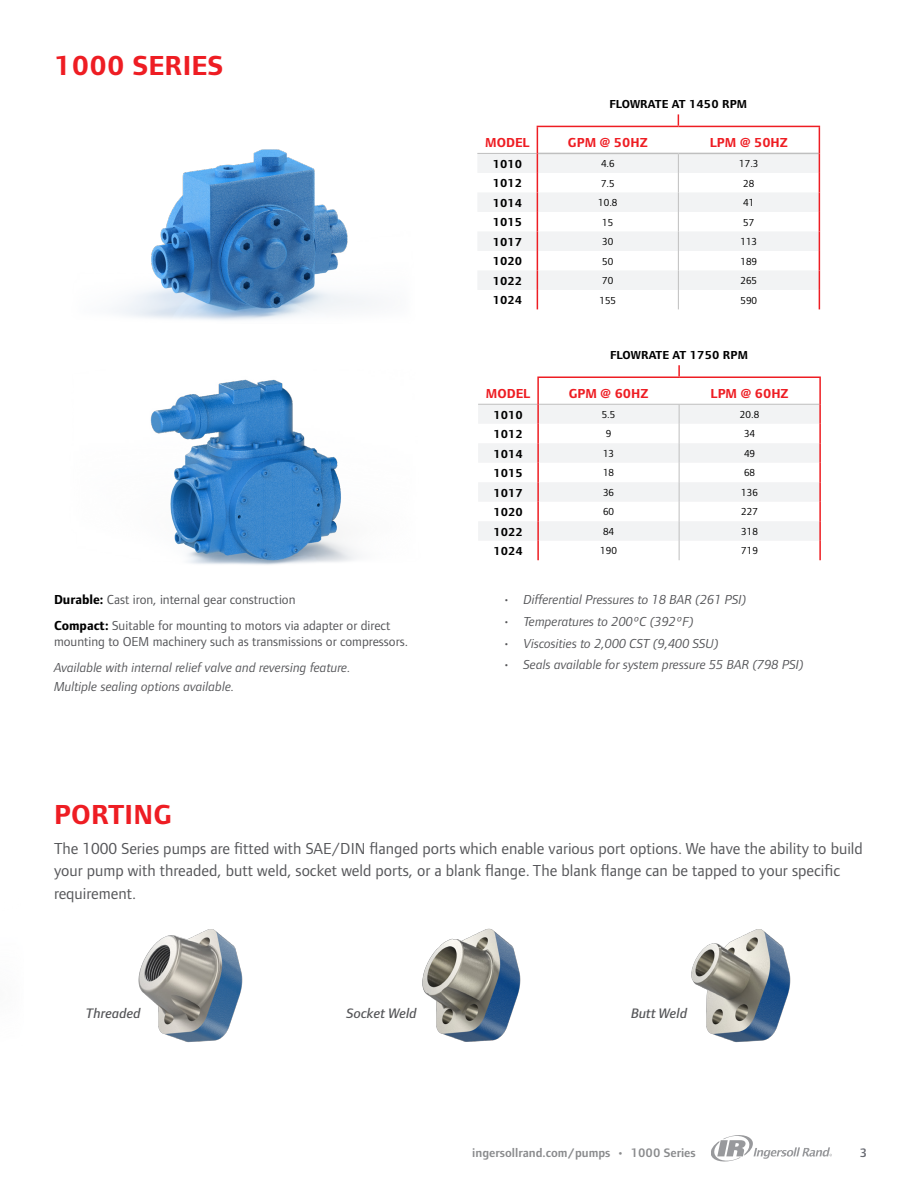
<style>
.page{position:relative;width:918px;height:1188px;background:#fff}
.page>*{position:absolute;margin:0;border:0;box-sizing:border-box;transform-origin:0 0}
.Header_Text{font:700 28.5px "Foundry Form Sans";letter-spacing:.01em;color:#ee1d23}
.Paragraph_Style_5{font:16.5px/22.5px "Foundry Form Sans";color:#555659}
.Paragraph_Style_1{font:italic 14.25px "Foundry Form Sans Med";color:#555659}
.Table_Sub_Header{font:13.5px/25.5px "Foundry Form Sans";color:#555659}
.Table_Sub_Header-2{font:italic 13.5px "Foundry Form Sans";color:#555659}
.Table_Sub_Header_Centered{font:700 13.5px "Foundry Form Sans";color:#ee1d23}
.t1{font:600 12.75px "Foundry Form Sans";color:#8a8b8d}
.t2{font:600 12.75px "Foundry Form Sans";color:#696b73}
.Table_Content{font:700 12px "Foundry Form Sans";color:#000}
.H3_Centered{font:700 12px "Foundry Form Sans";letter-spacing:.01em;color:#000}
.Table_Body_Text_Centered{font:700 12px "Foundry Form Sans";color:#000}
.Table_Body_Text_Centered-2{font:10.5px "Foundry Form Sans";color:#000}
.Table_Content-2{font:10.5px "Foundry Form Sans";color:#000}
.s1{font-weight:700;color:#000}
.s2{font-style:italic}
</style>
<div class="page">
<svg style="left:711px;top:1135px;width:121px;height:27px"></svg>
<img style="left:150px;top:379px;width:208px;height:186px">
<img style="left:138px;top:929px;width:105px;height:113px">
<img style="left:116px;top:149px;width:255px;height:172px">
<img style="left:422px;top:928px;width:99px;height:114px">
<img style="left:691px;top:929px;width:100px;height:113px">
<svg style="left:478px;top:405px;width:341px;height:136px;fill:#f2f3f4"></svg>
<hr style="left:478px;top:404px;width:59px;height:1px;background:#bfbfbf">
<hr style="left:539px;top:404px;width:140px;height:1px;background:#bfbfbf">
<hr style="left:679px;top:404px;width:140px;height:1px;background:#bfbfbf">
<svg style="left:679px;top:405px;width:1px;height:155px"></svg>
<hr style="left:819px;top:378px;width:2px;height:26px;background:#ee1d23">
<hr style="left:819px;top:404px;width:2px;height:20px;background:#ee1d23">
<svg style="left:819px;top:424px;width:2px;height:19px"></svg>
<hr style="left:819px;top:443px;width:2px;height:20px;background:#ee1d23">
<svg style="left:819px;top:463px;width:2px;height:19px"></svg>
<hr style="left:819px;top:482px;width:2px;height:20px;background:#ee1d23">
<svg style="left:819px;top:502px;width:2px;height:19px"></svg>
<hr style="left:819px;top:521px;width:2px;height:20px;background:#ee1d23">
<svg style="left:819px;top:541px;width:2px;height:19px"></svg>
<hr style="left:537px;top:378px;width:2px;height:26px;background:#ee1d23">
<hr style="left:537px;top:404px;width:2px;height:20px;background:#ee1d23">
<svg style="left:537px;top:424px;width:2px;height:19px"></svg>
<hr style="left:537px;top:443px;width:2px;height:20px;background:#ee1d23">
<svg style="left:537px;top:463px;width:2px;height:19px"></svg>
<hr style="left:537px;top:482px;width:2px;height:20px;background:#ee1d23">
<svg style="left:537px;top:502px;width:2px;height:19px"></svg>
<hr style="left:537px;top:521px;width:2px;height:20px;background:#ee1d23">
<svg style="left:537px;top:541px;width:2px;height:19px"></svg>
<svg style="left:678px;top:365px;width:2px;height:11px"></svg>
<hr style="left:537px;top:376px;width:142px;height:2px;background:#ee1d23">
<hr style="left:679px;top:376px;width:142px;height:2px;background:#ee1d23">
<svg style="left:478px;top:154px;width:341px;height:136px;fill:#f2f3f4"></svg>
<svg style="left:678px;top:154px;width:1px;height:155px"></svg>
<hr style="left:477px;top:153px;width:60px;height:1px;background:#bfbfbf">
<hr style="left:538px;top:153px;width:140px;height:1px;background:#bfbfbf">
<hr style="left:678px;top:153px;width:141px;height:1px;background:#bfbfbf">
<hr style="left:537px;top:126px;width:141px;height:1px;background:#ee1d23">
<hr style="left:678px;top:126px;width:142px;height:1px;background:#ee1d23">
<svg style="left:537px;top:127px;width:1px;height:182px"></svg>
<svg style="left:819px;top:127px;width:1px;height:182px"></svg>
<svg style="left:678px;top:114px;width:1px;height:12px"></svg>
<p class="Header_Text" style="left:54px;top:49px;width:171px">1000 SERIES</p>
<p class="Table_Sub_Header" style="left:54px;top:587px;width:338px"><span class="s1">Durable:</span> Cast iron, internal gear construction<br><span class="s1">Compact:</span> Suitable for mounting to motors via adapter or direct</p>
<p class="Table_Sub_Header" style="left:54px;top:629px;width:356px">mounting to OEM machinery such as transmissions or compressors.<br><span class="s2">Available with internal relief valve and reversing feature.</span></p>
<p class="Table_Sub_Header-2" style="left:54px;top:679px;width:182px">Multiple sealing options available.</p>
<p class="H3_Centered" style="left:609px;top:97px;width:139px">FLOWRATE AT 1450 RPM</p>
<p class="Table_Sub_Header_Centered" style="left:485px;top:135px;width:46px">MODEL</p>
<p class="Table_Sub_Header_Centered" style="left:568px;top:135px;width:81px">GPM @ 50HZ</p>
<p class="Table_Sub_Header_Centered" style="left:710px;top:135px;width:80px">LPM @ 50HZ</p>
<p class="Table_Content" style="left:493px;top:157px;width:31px">1010</p>
<p class="Table_Body_Text_Centered-2" style="left:601px;top:157px;width:15px">4.6</p>
<p class="Table_Body_Text_Centered-2" style="left:739px;top:157px;width:21px">17.3</p>
<p class="Table_Content" style="left:493px;top:176px;width:31px">1012</p>
<p class="Table_Body_Text_Centered-2" style="left:601px;top:177px;width:15px">7.5</p>
<p class="Table_Body_Text_Centered-2" style="left:743px;top:177px;width:13px">28</p>
<p class="Table_Content" style="left:493px;top:196px;width:31px">1014</p>
<p class="Table_Body_Text_Centered-2" style="left:598px;top:196px;width:21px">10.8</p>
<p class="Table_Body_Text_Centered-2" style="left:743px;top:196px;width:13px">41</p>
<p class="Table_Content" style="left:493px;top:215px;width:31px">1015</p>
<p class="Table_Body_Text_Centered-2" style="left:602px;top:216px;width:13px">15</p>
<p class="Table_Body_Text_Centered-2" style="left:743px;top:216px;width:13px">57</p>
<p class="Table_Content" style="left:493px;top:235px;width:31px">1017</p>
<p class="Table_Body_Text_Centered-2" style="left:602px;top:235px;width:13px">30</p>
<p class="Table_Body_Text_Centered-2" style="left:741px;top:235px;width:18px">113</p>
<p class="Table_Body_Text_Centered" style="left:493px;top:254px;width:31px">1020</p>
<p class="Table_Body_Text_Centered-2" style="left:602px;top:255px;width:13px">50</p>
<p class="Table_Body_Text_Centered-2" style="left:741px;top:255px;width:18px">189</p>
<p class="Table_Body_Text_Centered" style="left:493px;top:274px;width:31px">1022</p>
<p class="Table_Body_Text_Centered-2" style="left:602px;top:274px;width:13px">70</p>
<p class="Table_Body_Text_Centered-2" style="left:741px;top:274px;width:18px">265</p>
<p class="Table_Body_Text_Centered" style="left:493px;top:293px;width:31px">1024</p>
<p class="Table_Body_Text_Centered-2" style="left:600px;top:294px;width:18px">155</p>
<p class="Table_Body_Text_Centered-2" style="left:741px;top:294px;width:18px">590</p>
<p class="H3_Centered" style="left:610px;top:348px;width:139px">FLOWRATE AT 1750 RPM</p>
<p class="Table_Sub_Header_Centered" style="left:486px;top:386px;width:46px">MODEL</p>
<p class="Table_Sub_Header_Centered" style="left:569px;top:386px;width:81px">GPM @ 60HZ</p>
<p class="Table_Sub_Header_Centered" style="left:711px;top:386px;width:80px">LPM @ 60HZ</p>
<p class="Table_Content" style="left:493px;top:407px;width:31px">1010</p>
<p class="Table_Content-2" style="left:602px;top:408px;width:15px">5.5</p>
<p class="Table_Content-2" style="left:740px;top:408px;width:21px">20.8</p>
<p class="Table_Content" style="left:493px;top:427px;width:31px">1012</p>
<p class="Table_Content-2" style="left:606px;top:428px;width:7px">9</p>
<p class="Table_Content-2" style="left:744px;top:428px;width:13px">34</p>
<p class="Table_Content" style="left:493px;top:446px;width:31px">1014</p>
<p class="Table_Content-2" style="left:603px;top:447px;width:13px">13</p>
<p class="Table_Content-2" style="left:744px;top:447px;width:13px">49</p>
<p class="Table_Content" style="left:493px;top:466px;width:31px">1015</p>
<p class="Table_Content-2" style="left:603px;top:467px;width:13px">18</p>
<p class="Table_Content-2" style="left:744px;top:467px;width:13px">68</p>
<p class="Table_Content" style="left:493px;top:485px;width:31px">1017</p>
<p class="Table_Content-2" style="left:603px;top:486px;width:13px">36</p>
<p class="Table_Content-2" style="left:741px;top:486px;width:18px">136</p>
<p class="Table_Content" style="left:493px;top:505px;width:31px">1020</p>
<p class="Table_Content-2" style="left:603px;top:506px;width:13px">60</p>
<p class="Table_Content-2" style="left:741px;top:506px;width:18px">227</p>
<p class="Table_Content" style="left:493px;top:524px;width:31px">1022</p>
<p class="Table_Content-2" style="left:603px;top:525px;width:13px">84</p>
<p class="Table_Content-2" style="left:741px;top:525px;width:18px">318</p>
<p class="Table_Content" style="left:493px;top:544px;width:31px">1024</p>
<p class="Table_Content-2" style="left:600px;top:545px;width:18px">190</p>
<p class="Table_Content-2" style="left:741px;top:545px;width:18px">719</p>
<p class="Table_Sub_Header-2" style="left:503px;top:592px;width:245px">• Differential Pressures to 18 BAR (261 PSI)</p>
<p class="Table_Sub_Header-2" style="left:503px;top:614px;width:192px">• Temperatures to 200ºC (392ºF)</p>
<p class="Table_Sub_Header-2" style="left:503px;top:636px;width:217px">• Viscosities to 2,000 CST (9,400 SSU)</p>
<p class="Table_Sub_Header-2" style="left:503px;top:657px;width:302px">• Seals available for system pressure 55 BAR (798 PSI)</p>
<p class="Header_Text" style="left:54px;top:798px;width:119px">PORTING</p>
<p class="Paragraph_Style_5" style="left:54px;top:837px;width:810px">The 1000 Series pumps are fitted with SAE/DIN flanged ports which enable various port options. We have the ability to build your pump with threaded, butt weld, socket weld ports, or a blank flange. The blank flange can be tapped to your specific requirement.</p>
<p class="Paragraph_Style_1" style="left:86px;top:1005px;width:57px">Threaded</p>
<p class="Paragraph_Style_1" style="left:347px;top:1005px;width:72px">Socket Weld</p>
<p class="Paragraph_Style_1" style="left:631px;top:1005px;width:58px">Butt Weld</p>
<p class="t1" style="left:472px;top:1145px;width:225px">ingersollrand.com/pumps • 1000 Series</p>
<p class="t2" style="left:860px;top:1145px;width:9px">3</p>
</div>
